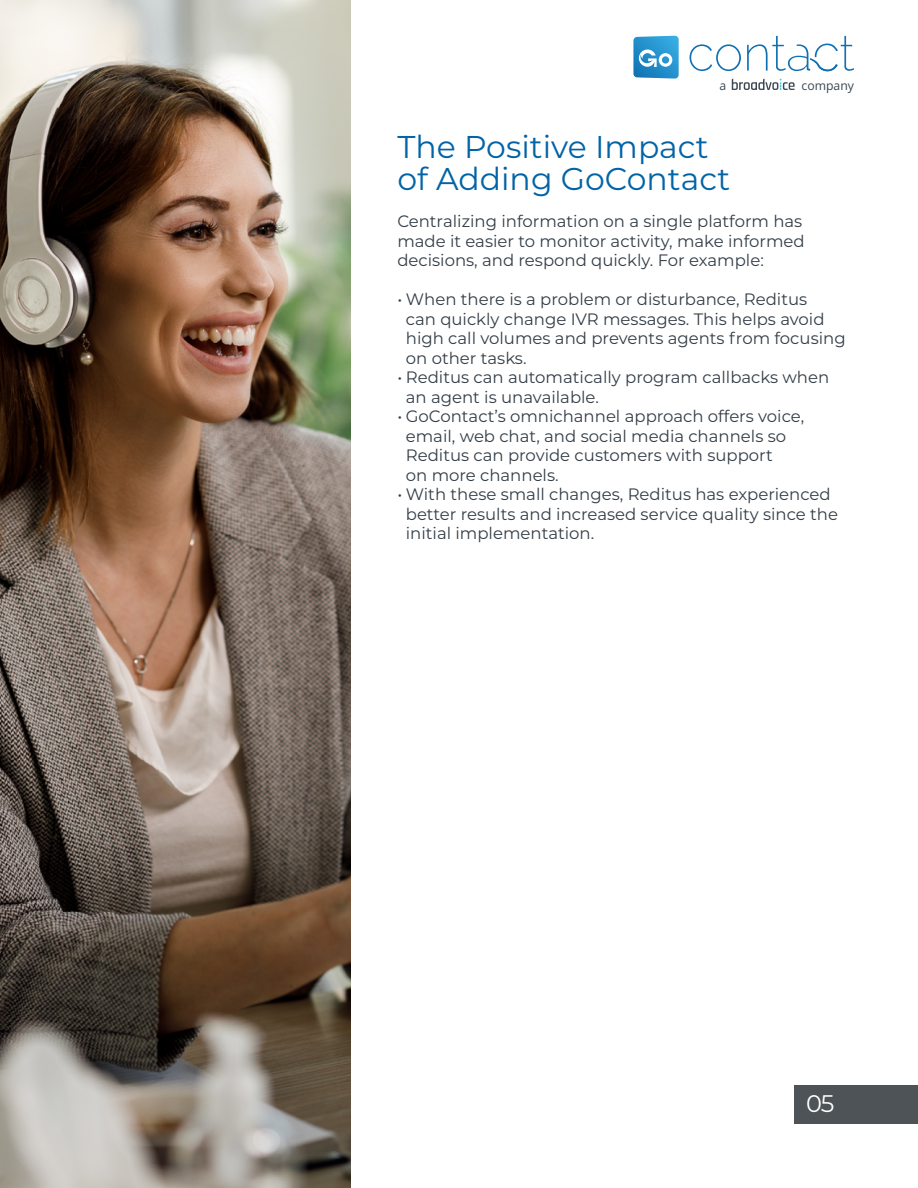
<style>
.page{position:relative;width:918px;height:1188px;background:#fff}
.page>*{position:absolute;margin:0;border:0;box-sizing:border-box;transform-origin:0 0}
.t1{font:31.5px/31.5px "Montserrat";color:#0263a6}
.t2{font:24px "Montserrat";color:#fff}
.t3{font:16.5px/19.5px "Montserrat";color:#333d47}
.t4{font:13.05px "Khula";color:#3b4752}
</style>
<div class="page">
<svg style="left:633px;top:36px;width:46px;height:43px;background:#4ca5d5"></svg>
<svg style="left:690px;top:36px;width:164px;height:35px"></svg>
<svg style="left:732px;top:79px;width:63px;height:11px"></svg>
<img style="left:0;top:0;width:351px;height:1188px">
<div style="left:795px;top:1086px;width:123px;height:38px;background:#4e5357"></div>
<p class="t4" style="left:719px;top:78px;width:8px">a</p>
<p class="t4" style="left:802px;top:78px;width:54px">company</p>
<h1 class="t1" style="left:397px;top:130px;width:334px">The Positive Impact of Adding GoContact</h1>
<p class="t3" style="left:397px;top:211px;width:409px">Centralizing information on a single platform has made it easier to monitor activity, make informed decisions, and respond quickly. For example:</p>
<p class="t3" style="left:406px;top:289px;width:441px;text-indent:-8px">• When there is a problem or disturbance, Reditus<br>can quickly change IVR messages. This helps avoid high call volumes and prevents agents from focusing on other tasks.</p>
<p class="t3" style="left:406px;top:367px;width:425px;text-indent:-8px">• Reditus can automatically program callbacks when an agent is unavailable.</p>
<p class="t3" style="left:406px;top:406px;width:400px;text-indent:-8px">• GoContact’s omnichannel approach offers voice, email, web chat, and social media channels so Reditus can provide customers with support<br>on more channels.</p>
<p class="t3" style="left:406px;top:484px;width:434px;text-indent:-8px">• With these small changes, Reditus has experienced better results and increased service quality since the initial implementation.</p>
<h2 class="t2" style="left:806px;top:1087px;width:30px">05</h2>
</div>
